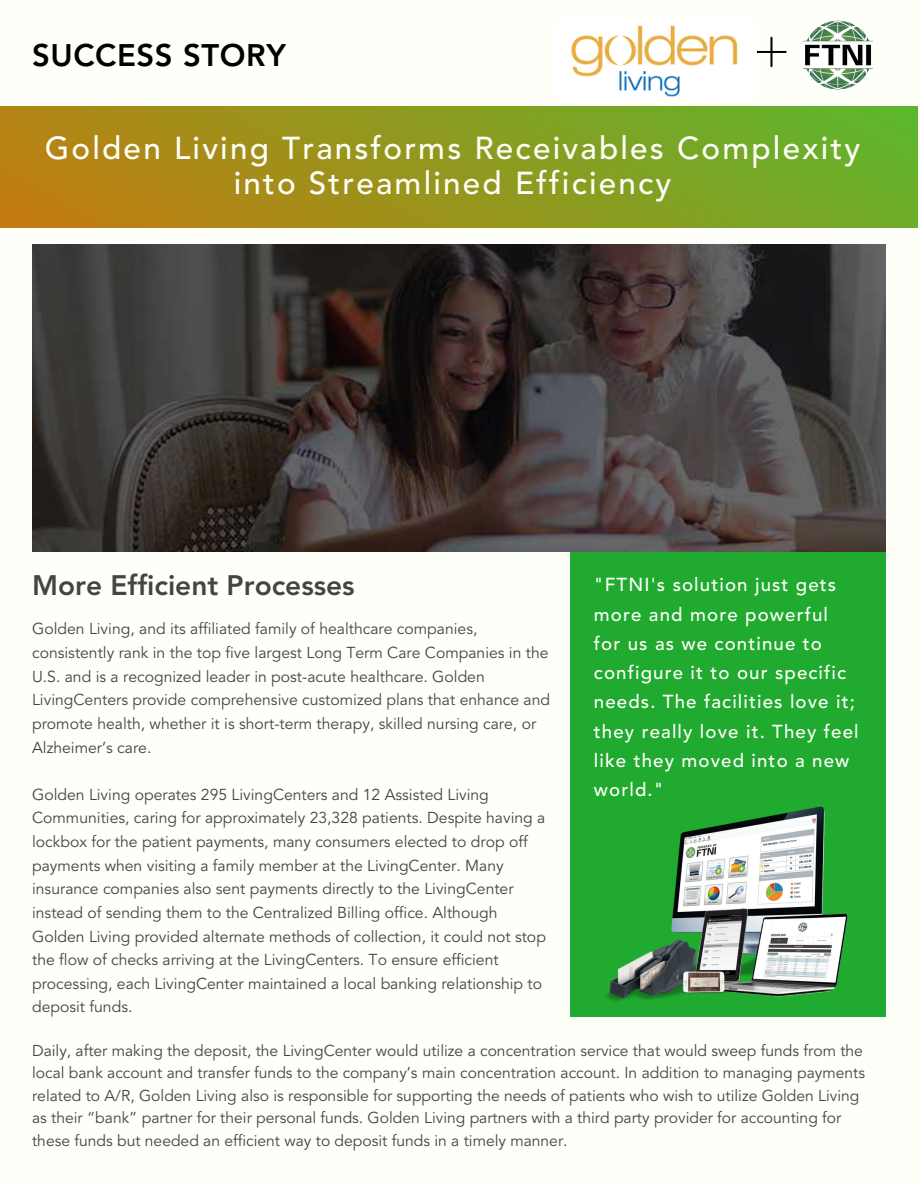
<style>
.page{position:relative;width:918px;height:1188px;background:#fffff9}
.page>*{position:absolute;margin:0;border:0;box-sizing:border-box;transform-origin:0 0}
.t1{font:500 31.5px/34.8px "Avenir";letter-spacing:.07em;color:#fffff9;text-align:center}
.t2{font:800 30.9px "Avenir";letter-spacing:.02em;color:#000}
.t3{font:800 28.05px "Avenir";color:#444}
.t4{font:500 18.75px/29.2px "Avenir";letter-spacing:.06em;color:#fffff9}
.t5{font:15.75px/23.7px "Avenir";color:#444}
.t6{font:15.6px/22.5px "Avenir";color:#444}
</style>
<div class="page">
<div style="left:571px;top:268px;width:315px;height:748px;background:#20aa30"></div>
<div style="left:0;top:106px;width:918px;height:122px;background:linear-gradient(to right,#bd7f12,#65b22b)"></div>
<img style="left:32px;top:245px;width:854px;height:307px">
<img style="left:597px;top:806px;width:263px;height:211px">
<img style="left:804px;top:21px;width:68px;height:68px">
<svg style="left:757px;top:37px;width:30px;height:30px"></svg>
<img style="left:571px;top:25px;width:167px;height:72px">
<p class="t2" style="left:32px;top:37px;width:255px">SUCCESS STORY</p>
<p class="t1" style="left:45px;top:132px;width:817px">Golden Living Transforms Receivables Complexity into Streamlined Efficiency</p>
<p class="t3" style="left:32px;top:568px;width:324px">More Efficient Processes</p>
<p class="t4" style="left:594px;top:571px;width:266px">"FTNI's solution just gets more and more powerful for us as we continue to configure it to our specific needs. The facilities love it; they really love it. They feel like they moved into a new world."</p>
<p class="t5" style="left:32px;top:618px;width:520px">Golden Living, and its affiliated family of healthcare companies, consistently rank in the top five largest Long Term Care Companies in the U.S. and is a recognized leader in post-acute healthcare. Golden LivingCenters provide comprehensive customized plans that enhance and promote health, whether it is short-term therapy, skilled nursing care, or Alzheimer’s care.</p>
<p class="t5" style="left:32px;top:783px;width:515px">Golden Living operates 295 LivingCenters and 12 Assisted Living Communities, caring for approximately 23,328 patients. Despite having a lockbox for the patient payments, many consumers elected to drop off payments when visiting a family member at the LivingCenter. Many insurance companies also sent payments directly to the LivingCenter instead of sending them to the Centralized Billing office. Although Golden Living provided alternate methods of collection, it could not stop the flow of checks arriving at the LivingCenters. To ensure efficient processing, each LivingCenter maintained a local banking relationship to deposit funds.</p>
<p class="t6" style="left:32px;top:1040px;width:834px">Daily, after making the deposit, the LivingCenter would utilize a concentration service that would sweep funds from the local bank account and transfer funds to the company’s main concentration account. In addition to managing payments related to A/R, Golden Living also is responsible for supporting the needs of patients who wish to utilize Golden Living as their “bank” partner for their personal funds. Golden Living partners with a third party provider for accounting for these funds but needed an efficient way to deposit funds in a timely manner.</p>
</div>
